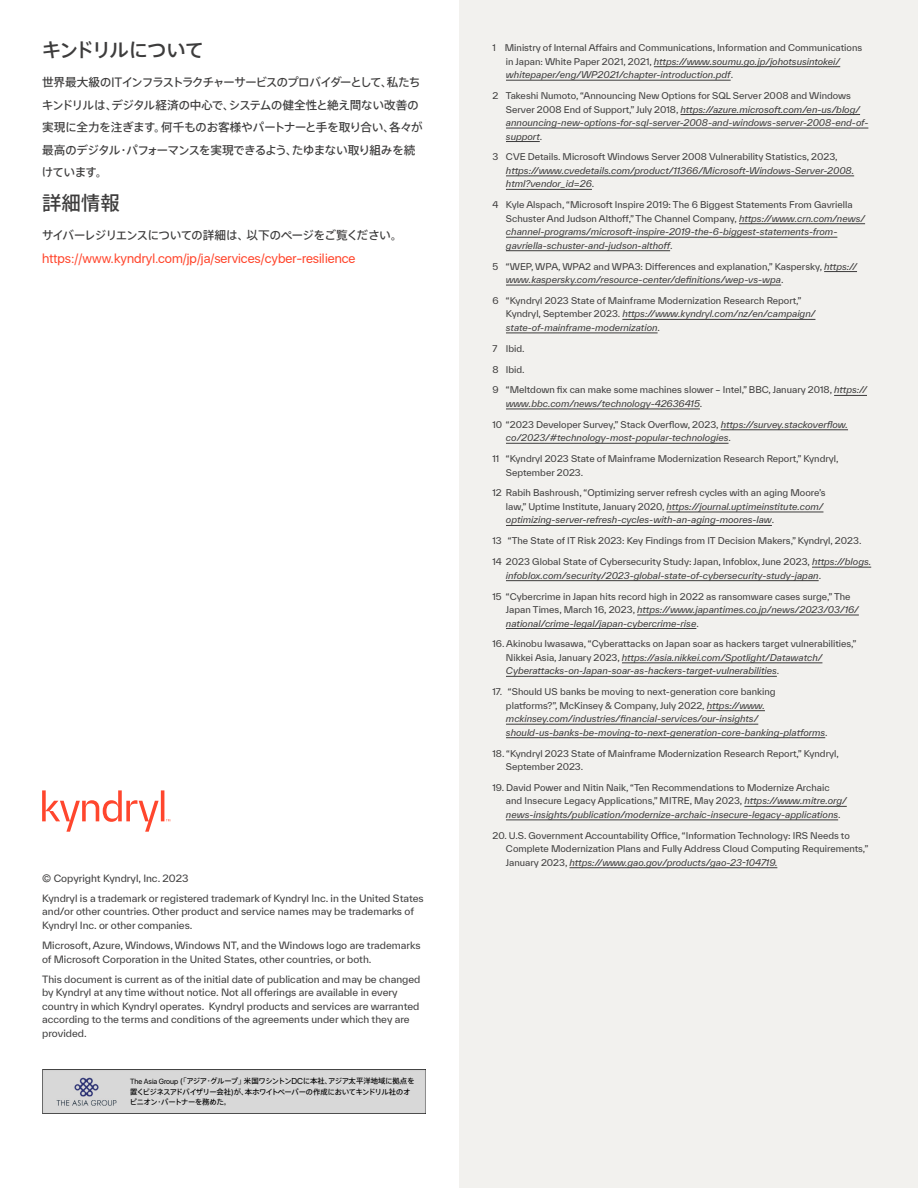
<style>
.page{position:relative;width:918px;height:1188px;background:#fff}
.page>*{position:absolute;margin:0;border:0;box-sizing:border-box;transform-origin:0 0}
.t1{font:500 22.5px "SF Pro Japan";color:#3d3c3c}
.t2{font:22.5px "SF Pro Japan";color:#3d3c3c}
.t3{font:13.5px/22.5px "SF Pro Japan";color:#3d3c3c}
.t4{font:13.5px "SF Pro Japan";color:#ff462d}
.t5{font:9.75px/13.5px "TWK Everett";color:#3d3c3c}
.t6{font:9px/13.5px "TWK Everett";color:#3d3c3c}
.t7{font:italic 9px/13.5px "TWK Everett";color:#3d3c3c}
.t8{font:8.55px/10.2px "SF Pro Japan";color:#000}
.s1{font-size:7.5px}
.s2{font-style:italic}
.s3{font-style:normal}
</style>
<div class="page">
<div style="left:459px;top:0;width:459px;height:1188px;background:#f2f1ee"></div>
<hr style="left:654px;top:66px;width:186px;height:1px;background:#3d3c3c">
<hr style="left:506px;top:80px;width:225px;height:1px;background:#3d3c3c">
<hr style="left:681px;top:114px;width:179px;height:1px;background:#3d3c3c">
<hr style="left:506px;top:128px;width:362px;height:1px;background:#3d3c3c">
<hr style="left:506px;top:141px;width:34px;height:1px;background:#3d3c3c">
<hr style="left:506px;top:176px;width:348px;height:1px;background:#3d3c3c">
<hr style="left:506px;top:189px;width:86px;height:1px;background:#3d3c3c">
<hr style="left:739px;top:223px;width:126px;height:1px;background:#3d3c3c">
<hr style="left:506px;top:237px;width:331px;height:1px;background:#3d3c3c">
<hr style="left:506px;top:250px;width:164px;height:1px;background:#3d3c3c">
<hr style="left:824px;top:271px;width:33px;height:1px;background:#3d3c3c">
<hr style="left:506px;top:285px;width:275px;height:1px;background:#3d3c3c">
<hr style="left:622px;top:319px;width:193px;height:1px;background:#3d3c3c">
<hr style="left:506px;top:333px;width:152px;height:1px;background:#3d3c3c">
<hr style="left:834px;top:395px;width:33px;height:1px;background:#3d3c3c">
<hr style="left:506px;top:409px;width:194px;height:1px;background:#3d3c3c">
<hr style="left:721px;top:429px;width:127px;height:1px;background:#3d3c3c">
<hr style="left:506px;top:443px;width:223px;height:1px;background:#3d3c3c">
<hr style="left:667px;top:512px;width:156px;height:1px;background:#3d3c3c">
<hr style="left:506px;top:525px;width:266px;height:1px;background:#3d3c3c">
<hr style="left:812px;top:567px;width:59px;height:1px;background:#3d3c3c">
<hr style="left:506px;top:580px;width:313px;height:1px;background:#3d3c3c">
<hr style="left:637px;top:615px;width:222px;height:1px;background:#3d3c3c">
<hr style="left:506px;top:628px;width:190px;height:1px;background:#3d3c3c">
<hr style="left:622px;top:663px;width:200px;height:1px;background:#3d3c3c">
<hr style="left:506px;top:676px;width:271px;height:1px;background:#3d3c3c">
<hr style="left:707px;top:710px;width:58px;height:1px;background:#3d3c3c">
<hr style="left:506px;top:724px;width:252px;height:1px;background:#3d3c3c">
<hr style="left:506px;top:737px;width:319px;height:1px;background:#3d3c3c">
<hr style="left:744px;top:806px;width:103px;height:1px;background:#3d3c3c">
<hr style="left:506px;top:820px;width:332px;height:1px;background:#3d3c3c">
<hr style="left:570px;top:867px;width:207px;height:1px;background:#3d3c3c">
<div style="left:42px;top:1070px;width:384px;height:44px;background:#d8d8d8"></div>
<svg style="left:42px;top:790px;width:128px;height:42px"></svg>
<h1 class="t1" style="left:42px;top:34px;width:163px">キンドリルについて</h1>
<h2 class="t3" style="left:42px;top:71px;width:382px">世界最大級のITインフラストラクチャーサービスのプロバイダーとして、私たちキンドリルは、デジタル経済の中心で、システムの健全性と絶え間ない改善の実現に全力を注ぎます。何千ものお客様やパートナーと手を取り合い、各々が最高のデジタル・パフォーマンスを実現できるよう、たゆまない取り組みを続けています。</h2>
<h1 class="t2" style="left:42px;top:187px;width:79px">詳細情報</h1>
<h2 class="t3" style="left:42px;top:224px;width:357px">サイバーレジリエンスについての詳細は、 以下のページをご覧ください。</h2>
<h2 class="t4" style="left:42px;top:248px;width:315px">https://www.kyndryl.com/jp/ja/services/cyber-resilience</h2>
<p class="t5" style="left:42px;top:868px;width:383px;line-height:20.2px">© Copyright Kyndryl, Inc. 2023<br>Kyndryl is a trademark or registered trademark of Kyndryl Inc. in the United States</p>
<p class="t5" style="left:42px;top:905px;width:373px">and/or other countries. Other product and service names may be trademarks of<br>Kyndryl Inc. or other companies.</p>
<p class="t5" style="left:42px;top:939px;width:380px">Microsoft, Azure, Windows, Windows NT, and the Windows logo are trademarks of Microsoft Corporation in the United States, other countries, or both.</p>
<p class="t5" style="left:42px;top:972px;width:380px">This document is current as of the initial date of publication and may be changed by Kyndryl at any time without notice. Not all offerings are available in every country in which Kyndryl operates. Kyndryl products and services are warranted according to the terms and conditions of the agreements under which they are provided.</p>
<p class="t8" style="left:130px;top:1076px;width:286px"><span class="s1">The Asia Group</span> (「アジア・グループ」 米国ワシントンDCに本社、アジア太平洋地域に拠点を置くビジネスアドバイザリー会社)が、本ホワイトペーパーの作成においてキンドリル社のオピニオン・パートナーを務めた。</p>
<p class="t6" style="left:506px;top:41px;width:358px;text-indent:-14px">1 Ministry of Internal Affairs and Communications, Information and Communications in Japan: White Paper 2021, 2021, <span class="s2">https://www.soumu.go.jp/johotsusintokei/ whitepaper/eng/WP2021/chapter-introduction.pdf</span>.</p>
<p class="t7" style="left:506px;top:89px;width:364px;text-indent:-14px"><span class="s3">2 Takeshi Numoto, “Announcing New Options for SQL Server 2008 and Windows Server 2008 End of Support,” July 2018,</span> https://azure.microsoft.com/en-us/blog/ announcing-new-options-for-sql-server-2008-and-windows-server-2008-end-of&shy;support<span class="s3">.</span></p>
<p class="t6" style="left:492px;top:150px;width:347px">3 CVE Details. Microsoft Windows Server 2008 Vulnerability Statistics, 2023,</p>
<p class="t7" style="left:506px;top:164px;width:350px">https://www.cvedetails.com/product/11366/Microsoft-Windows-Server-2008. html?vendor_id=26<span class="s3">.</span></p>
<p class="t7" style="left:506px;top:198px;width:361px;text-indent:-14px"><span class="s3">4 Kyle Alspach, “Microsoft Inspire 2019: The 6 Biggest Statements From Gavriella Schuster And Judson Althoff,” The Channel Company,</span> https://www.crn.com/news/ channel-programs/microsoft-inspire-2019-the-6-biggest-statements-from&shy;gavriella-schuster-and-judson-althoff<span class="s3">.</span></p>
<p class="t7" style="left:506px;top:259px;width:353px;text-indent:-14px"><span class="s3">5 “WEP, WPA, WPA2 and WPA3: Differences and explanation,” Kaspersky,</span> https:// www.kaspersky.com/resource-center/definitions/wep-vs-wpa<span class="s3">.</span></p>
<p class="t6" style="left:506px;top:294px;width:311px;text-indent:-14px">6 “Kyndryl 2023 State of Mainframe Modernization Research Report,”<br>Kyndryl, September 2023. <span class="s2">https://www.kyndryl.com/nz/en/campaign/ state-of-mainframe-modernization</span>.</p>
<p class="t6" style="left:492px;top:342px;width:34px">7 Ibid.</p>
<p class="t6" style="left:492px;top:362px;width:34px">8 Ibid.</p>
<p class="t6" style="left:506px;top:383px;width:363px;text-indent:-14px">9 “Meltdown fix can make some machines slower – Intel,” BBC, January 2018, <span class="s2">https:// www.bbc.com/news/technology-42636415</span>.</p>
<p class="t7" style="left:506px;top:418px;width:344px;text-indent:-14px"><span class="s3">10 “2023 Developer Survey,” Stack Overflow, 2023,</span> https://survey.stackoverflow. co/2023/#technology-most-popular-technologies<span class="s3">.</span></p>
<p class="t6" style="left:506px;top:452px;width:334px;text-indent:-14px">11 “Kyndryl 2023 State of Mainframe Modernization Research Report,” Kyndryl,<br>September 2023.</p>
<p class="t6" style="left:506px;top:486px;width:321px;text-indent:-14px">12 Rabih Bashroush, “Optimizing server refresh cycles with an aging Moore’s law,” Uptime Institute, January 2020, <span class="s2">https://journal.uptimeinstitute.com/ optimizing-server-refresh-cycles-with-an-aging-moores-law</span>.</p>
<p class="t6" style="left:492px;top:534px;width:370px">13 “The State of IT Risk 2023: Key Findings from IT Decision Makers,” Kyndryl, 2023.</p>
<p class="t7" style="left:506px;top:555px;width:367px;text-indent:-14px"><span class="s3">14 2023 Global State of Cybersecurity Study: Japan, Infoblox, June 2023,</span> https://blogs. infoblox.com/security/2023-global-state-of-cybersecurity-study-japan<span class="s3">.</span></p>
<p class="t6" style="left:506px;top:589px;width:354px;text-indent:-14px">15 “Cybercrime in Japan hits record high in 2022 as ransomware cases surge,” The<br>Japan Times, March 16, 2023, <span class="s2">https://www.japantimes.co.jp/news/2023/03/16/ national/crime-legal/japan-cybercrime-rise</span>.</p>
<p class="t7" style="left:506px;top:637px;width:352px;text-indent:-14px"><span class="s3">16. Akinobu Iwasawa, “Cyberattacks on Japan soar as hackers target vulnerabilities,”<br>Nikkei Asia, January 2023,</span> https://asia.nikkei.com/Spotlight/Datawatch/<br>Cyberattacks-on-Japan-soar-as-hackers-target-vulnerabilities<span class="s3">.</span></p>
<p class="t7" style="left:506px;top:685px;width:323px;text-indent:-14px"><span class="s3">17. “Should US banks be moving to next-generation core banking platforms?”, McKinsey &amp; Company, July 2022,</span> https://www. mckinsey.com/industries/financial-services/our-insights/ should-us-banks-be-moving-to-next-generation-core-banking-platforms<span class="s3">.</span></p>
<p class="t6" style="left:506px;top:746px;width:334px;text-indent:-14px">18. “Kyndryl 2023 State of Mainframe Modernization Research Report,” Kyndryl,<br>September 2023.</p>
<p class="t6" style="left:506px;top:781px;width:342px;text-indent:-14px">19. David Power and Nitin Naik, “Ten Recommendations to Modernize Archaic and Insecure Legacy Applications,” MITRE, May 2023, <span class="s2">https://www.mitre.org/ news-insights/publication/modernize-archaic-insecure-legacy-applications</span>.</p>
<p class="t6" style="left:506px;top:828px;width:364px;text-indent:-14px">20. U.S. Government Accountability Office, “Information Technology: IRS Needs to<br>Complete Modernization Plans and Fully Address Cloud Computing Requirements,”<br>January 2023, <span class="s2">https://www.gao.gov/products/gao-23-104719.</span></p>
</div>
